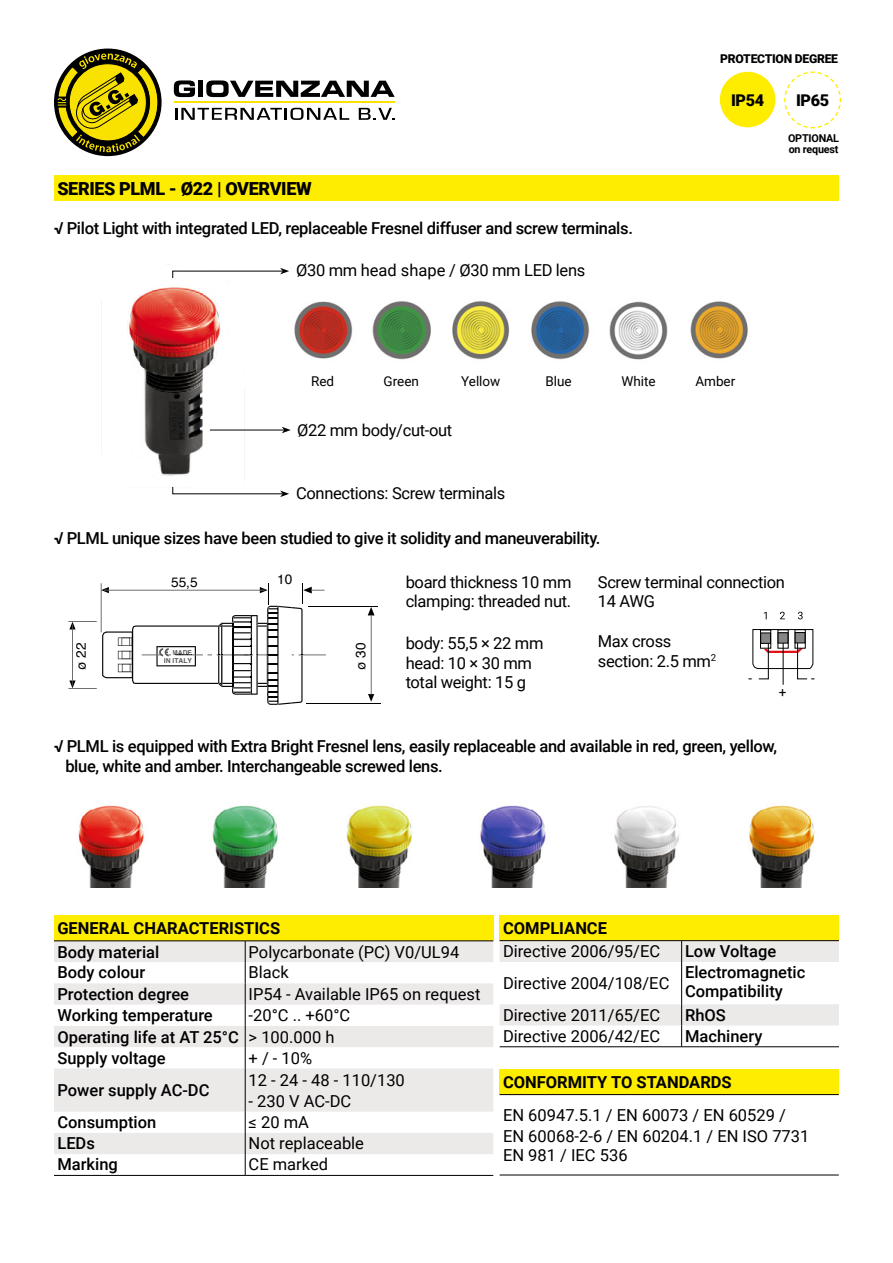
<style>
.page{position:relative;width:893px;height:1263px;background:#fff}
.page>*{position:absolute;margin:0;border:0;box-sizing:border-box;transform-origin:0 0}
.t1{font:900 18px "Roboto";letter-spacing:-.02em;color:#000}
.t2{font:500 16.5px/19.8px "Roboto";letter-spacing:-.02em;color:#000}
.t3{font:16.5px/20.4px "Roboto";color:#000}
.t4{font:16.5px/19.8px "Roboto";letter-spacing:-.02em;color:#000}
.t5{font:500 16.5px/21.3px "Roboto";color:#000}
.t6{font:700 16.5px "Roboto";color:#000}
.t7{font:900 16.2px "Roboto";letter-spacing:-.02em;color:#000}
.t8{font:13.65px "Helvetica";color:#010203}
.t9{font:13.5px "Roboto";color:#000}
.t10{font:13.5px "Roboto";color:#020203}
.t11{font:900 12.15px "Roboto";letter-spacing:-.02em;color:#000}
.t12{font:700 10.8px/10.8px "Roboto";letter-spacing:-.02em;color:#000}
.t13{font:700 6.75px/8.1px "Helvetica";color:#59585a;text-align:right}
.s1{font-weight:700}
.s2{font-weight:400}
</style>
<div class="page">
<div style="left:54px;top:49px;width:108px;height:107px;background:#000;border-radius:50%"></div>
<svg style="left:57px;top:53px;width:102px;height:99px"></svg>
<hr style="left:174px;top:101px;width:221px;height:2px;background:#fae200">
<svg style="left:174px;top:80px;width:21px;height:17px"></svg>
<div style="left:198px;top:81px;width:5px;height:16px;background:#000"></div>
<svg style="left:206px;top:80px;width:189px;height:17px"></svg>
<svg style="left:175px;top:108px;width:174px;height:12px"></svg>
<svg style="left:359px;top:108px;width:36px;height:12px"></svg>
<div style="left:54px;top:915px;width:439px;height:26px;background:#ffed00"></div>
<svg style="left:54px;top:941px;width:439px;height:213px;fill:#ece9e9"></svg>
<hr style="left:54px;top:940px;width:191px;height:1px;background:#000">
<hr style="left:245px;top:940px;width:248px;height:1px;background:#000">
<svg style="left:245px;top:941px;width:1px;height:127px"></svg>
<hr style="left:245px;top:1068px;width:1px;height:43px;background:#000">
<svg style="left:245px;top:1111px;width:1px;height:64px"></svg>
<hr style="left:54px;top:1175px;width:191px;height:1px;background:#000">
<hr style="left:245px;top:1175px;width:248px;height:1px;background:#000">
<div style="left:500px;top:915px;width:339px;height:26px;background:#ffed00"></div>
<svg style="left:500px;top:941px;width:339px;height:105px"></svg>
<hr style="left:500px;top:940px;width:182px;height:1px;background:#000">
<hr style="left:682px;top:940px;width:157px;height:1px;background:#000">
<hr style="left:500px;top:1046px;width:182px;height:1px;background:#000">
<hr style="left:682px;top:1046px;width:157px;height:1px;background:#000">
<div style="left:500px;top:1069px;width:339px;height:25px;background:#ffed00"></div>
<hr style="left:500px;top:1175px;width:339px;height:1px;background:#000">
<hr style="left:500px;top:1094px;width:339px;height:1px;background:#000">
<img style="left:294px;top:301px;width:59px;height:58px">
<img style="left:372px;top:301px;width:59px;height:59px">
<img style="left:452px;top:301px;width:58px;height:59px">
<img style="left:531px;top:301px;width:59px;height:59px">
<img style="left:609px;top:301px;width:59px;height:59px">
<img style="left:101px;top:264px;width:143px;height:212px">
<hr style="left:210px;top:430px;width:74px;height:1px;background:#000">
<svg style="left:282px;top:427px;width:9px;height:6px"></svg>
<svg style="left:172px;top:268px;width:117px;height:10px"></svg>
<svg style="left:172px;top:486px;width:117px;height:11px"></svg>
<div style="left:54px;top:175px;width:785px;height:26px;background:#ffed00"></div>
<img style="left:690px;top:301px;width:58px;height:58px">
<svg style="left:368px;top:607px;width:7px;height:95px"></svg>
<hr style="left:308px;top:606px;width:70px;height:1px;background:#010203">
<hr style="left:307px;top:703px;width:74px;height:1px;background:#010203">
<svg style="left:68px;top:583px;width:258px;height:122px"></svg>
<img style="left:78px;top:805px;width:737px;height:82px">
<svg style="left:798px;top:612px;width:5px;height:7px"></svg>
<svg style="left:764px;top:612px;width:3px;height:7px"></svg>
<svg style="left:780px;top:612px;width:5px;height:7px"></svg>
<svg style="left:752px;top:629px;width:62px;height:56px"></svg>
<div style="left:795px;top:632px;width:10px;height:11px;background:#868686"></div>
<div style="left:795px;top:632px;width:10px;height:11px;border:1px solid #020203"></div>
<div style="left:720px;top:72px;width:55px;height:55px;background:#ffed00;border-radius:50%"></div>
<svg style="left:784px;top:71px;width:58px;height:58px"></svg>
<p class="t11" style="left:720px;top:50px;width:119px">PROTECTION DEGREE</p>
<p class="t1" style="left:57px;top:176px;width:256px">SERIES PLML - Ø22 | OVERVIEW</p>
<p class="t2" style="left:54px;top:217px;width:580px"><span class="s1">√</span> Pilot Light with integrated LED, replaceable Fresnel diffuser and screw terminals.</p>
<p class="t4" style="left:296px;top:260px;width:291px">Ø30 mm head shape / Ø30 mm LED lens</p>
<p class="t7" style="left:731px;top:88px;width:35px">IP54</p>
<p class="t7" style="left:796px;top:89px;width:35px">IP65</p>
<p class="t12" style="left:788px;top:132px;width:53px">OPTIONAL on request</p>
<p class="t9" style="left:311px;top:371px;width:25px">Red</p>
<p class="t9" style="left:384px;top:371px;width:37px">Green</p>
<p class="t9" style="left:461px;top:371px;width:41px">Yellow</p>
<p class="t9" style="left:545px;top:371px;width:28px">Blue</p>
<p class="t9" style="left:621px;top:371px;width:36px">White</p>
<p class="t9" style="left:695px;top:371px;width:41px">Amber</p>
<p class="t4" style="left:297px;top:419px;width:157px">Ø22 mm body/cut-out</p>
<p class="t4" style="left:296px;top:482px;width:211px">Connections: Screw terminals</p>
<p class="t2" style="left:54px;top:527px;width:548px"><span class="s1">√</span> PLML unique sizes have been studied to give it solidity and maneuverability.</p>
<p class="t8" style="left:277px;top:569px;width:17px">10</p>
<p class="t4" style="left:406px;top:571px;width:167px">board thickness 10 mm clamping: threaded nut.</p>
<p class="t4" style="left:406px;top:632px;width:139px">body: 55,5 × 22 mm head: 10 × 30 mm total weight: 15 g</p>
<p class="t4" style="left:598px;top:571px;width:189px">Screw terminal connection<br>14 AWG</p>
<p class="t4" style="left:598px;top:630px;width:120px">Max cross section: 2.5 mm<sup>2</sup></p>
<p class="t8" style="left:171px;top:571px;width:28px">55,5</p>
<p class="t8" style="left:71px;top:670px;width:29px;rotate:-90deg">ø 22</p>
<p class="t8" style="left:350px;top:670px;width:29px;rotate:-90deg">ø 30</p>
<p class="t13" style="left:164px;top:648px;width:30px">MADE<br>IN ITALY</p>
<p class="t10" style="left:748px;top:669px;width:5px">-</p>
<p class="t10" style="left:779px;top:682px;width:9px">+</p>
<p class="t2" style="left:65px;top:735px;width:713px;text-indent:-11px"><span class="s1">√</span> PLML is equipped with Extra Bright Fresnel lens, easily replaceable and available in red, green, yellow, blue, white and amber. Interchangeable screwed lens.</p>
<p class="t10" style="left:811px;top:669px;width:5px">-</p>
<p class="t6" style="left:57px;top:917px;width:224px">GENERAL CHARACTERISTICS</p>
<p class="t5" style="left:57px;top:940px;width:104px">Body material</p>
<p class="t3" style="left:249px;top:941px;width:212px">Polycarbonate (PC) V0/UL94</p>
<p class="t5" style="left:57px;top:961px;width:89px">Body colour</p>
<p class="t3" style="left:249px;top:961px;width:42px">Black</p>
<p class="t5" style="left:57px;top:983px;width:133px">Protection degree</p>
<p class="t3" style="left:249px;top:983px;width:233px">IP54 - Available IP65 on request</p>
<p class="t5" style="left:57px;top:1004px;width:157px">Working temperature</p>
<p class="t5" style="left:57px;top:1004px;width:294px;text-indent:191px"><span class="s2">-20°C .. +60°C<br></span>Operating life at AT 25°C <span class="s2">&gt; 100.000 h<br></span>Supply voltage</p>
<p class="t3" style="left:249px;top:1047px;width:65px">+ / - 10%</p>
<p class="t5" style="left:57px;top:1079px;width:154px">Power supply AC-DC</p>
<p class="t3" style="left:249px;top:1069px;width:158px">12 - 24 - 48 - 110/130</p>
<p class="t3" style="left:249px;top:1090px;width:104px">- 230 V AC-DC</p>
<p class="t5" style="left:57px;top:1111px;width:100px">Consumption</p>
<p class="t3" style="left:249px;top:1112px;width:62px">≤ 20 mA</p>
<p class="t2" style="left:57px;top:1132px;width:39px">LEDs</p>
<p class="t3" style="left:249px;top:1132px;width:117px">Not replaceable</p>
<p class="t5" style="left:57px;top:1153px;width:62px">Marking</p>
<p class="t3" style="left:249px;top:1153px;width:81px">CE marked</p>
<p class="t6" style="left:503px;top:917px;width:106px">COMPLIANCE</p>
<p class="t3" style="left:503px;top:941px;width:159px">Directive 2006/95/EC</p>
<p class="t5" style="left:685px;top:940px;width:93px">Low Voltage</p>
<p class="t3" style="left:503px;top:972px;width:168px">Directive 2004/108/EC</p>
<p class="t5" style="left:685px;top:961px;width:122px;line-height:19.8px">Electromagnetic<br>Compatibility</p>
<p class="t3" style="left:503px;top:1004px;width:159px">Directive 2011/65/EC</p>
<p class="t2" style="left:685px;top:1005px;width:42px">RhOS</p>
<p class="t3" style="left:503px;top:1026px;width:159px">Directive 2006/42/EC</p>
<p class="t5" style="left:685px;top:1025px;width:79px">Machinery</p>
<p class="t6" style="left:503px;top:1070px;width:230px">CONFORMITY TO STANDARDS</p>
<p class="t3" style="left:503px;top:1104px;width:308px">EN 60947.5.1 / EN 60073 / EN 60529 /<br>EN 60068-2-6 / EN 60204.1 / EN ISO 7731<br>EN 981 / IEC 536</p>
</div>
